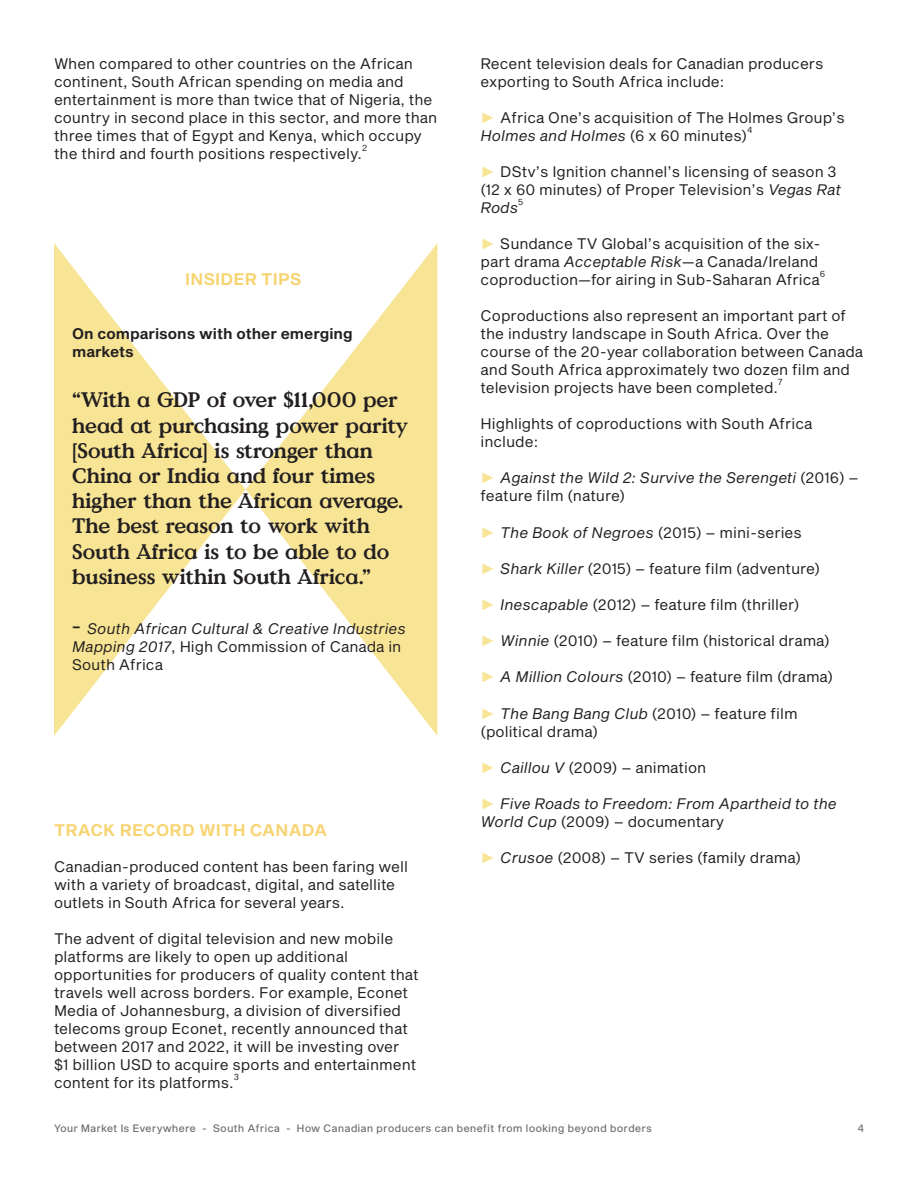
<style>
.page{position:relative;width:918px;height:1188px;background:#fff}
.page>*{position:absolute;margin:0;border:0;box-sizing:border-box;transform-origin:0 0}
.t1{font:700 21px/25.2px "Value Serif";letter-spacing:-.005em;color:#231f20}
.t2{font:16.5px "Sequel Sans Semi Bold Body Text";letter-spacing:.01em;color:#f7d372}
.t3{font:15px/18px "Sequel Sans Book Body Text";color:#231f20}
.t4{font:15px/18px "Sequel Sans Book Oblique Body Text";color:#231f20}
.t5{font:15px/18px "Sequel Sans Semi Bold Body Text";color:#231f20}
.t6{font:10.5px "Sequel Sans Roman Headline";letter-spacing:.06em;color:#6c6d70}
.t7{font:8.7px "Sequel Sans Book Body Text";color:#231f20}
.s1{font-family:"Value Serif";font-weight:700;font-size:21px}
.s2{font-family:"Sequel Sans Book Body Text"}
.s3{font-family:"Arial";font-size:15.15px;color:#f7e494}
.s4{font-family:"Sequel Sans Book Oblique Body Text"}
</style>
<div class="page">
<svg style="left:54px;top:243px;width:192px;height:493px"></svg>
<svg style="left:246px;top:243px;width:191px;height:492px"></svg>
<p class="t3" style="left:54px;top:55px;width:385px">When compared to other countries on the African continent, South African spending on media and entertainment is more than twice that of Nigeria, the country in second place in this sector, and more than three times that of Egypt and Kenya, which occupy the third and fourth positions respectively.</p>
<p class="t7" style="left:362px;top:141px;width:7px">2</p>
<p class="t2" style="left:185px;top:267px;width:118px">INSIDER TIPS</p>
<p class="t5" style="left:72px;top:325px;width:282px">On comparisons with other emerging markets</p>
<p class="t1" style="left:72px;top:387px;width:337px">“With a GDP of over $11,000 per head at purchasing power parity [South Africa] is stronger than<br>China or India and four times higher than the African average.<br>The best reason to work with<br>South Africa is to be able to do business within South Africa.”</p>
<p class="t4" style="left:72px;top:621px;width:335px"><span class="s1">-</span> South African Cultural &amp; Creative Industries<br>Mapping 2017<span class="s2">, High Commission of Canada in<br>South Africa</span></p>
<p class="t2" style="left:54px;top:818px;width:275px">TRACK RECORD WITH CANADA</p>
<p class="t3" style="left:54px;top:858px;width:356px">Canadian-produced content has been faring well with a variety of broadcast, digital, and satellite outlets in South Africa for several years.</p>
<p class="t3" style="left:54px;top:930px;width:366px">The advent of digital television and new mobile platforms are likely to open up additional opportunities for producers of quality content that travels well across borders. For example, Econet Media of Johannesburg, a division of diversified telecoms group Econet, recently announced that between 2017 and 2022, it will be investing over<br>$1 billion USD to acquire sports and entertainment content for its platforms.</p>
<p class="t7" style="left:234px;top:1070px;width:7px">3</p>
<p class="t3" style="left:481px;top:55px;width:344px">Recent television deals for Canadian producers exporting to South Africa include:</p>
<p class="t3" style="left:481px;top:109px;width:366px"><span class="s3">►</span> Africa One’s acquisition of The Holmes Group’s<br><span class="s4">Holmes and Holmes</span> (6 x 60 minutes)</p>
<p class="t7" style="left:747px;top:124px;width:7px">4</p>
<p class="t3" style="left:481px;top:163px;width:358px"><span class="s3">►</span> DStv’s Ignition channel’s licensing of season 3</p>
<p class="t3" style="left:481px;top:181px;width:362px">(12 x 60 minutes) of Proper Television’s <span class="s4">Vegas Rat<br>Rods</span></p>
<p class="t7" style="left:518px;top:196px;width:7px">5</p>
<p class="t3" style="left:481px;top:236px;width:342px"><span class="s3">►</span> Sundance TV Global’s acquisition of the six&shy;part drama <span class="s4">Acceptable Risk</span>—a Canada/Ireland coproduction—for airing in Sub-Saharan Africa</p>
<p class="t7" style="left:820px;top:268px;width:7px">6</p>
<p class="t3" style="left:481px;top:308px;width:384px">Coproductions also represent an important part of the industry landscape in South Africa. Over the course of the 20-year collaboration between Canada and South Africa approximately two dozen film and television projects have been completed.</p>
<p class="t7" style="left:778px;top:376px;width:6px">7</p>
<p class="t3" style="left:481px;top:416px;width:333px">Highlights of coproductions with South Africa include:</p>
<p class="t4" style="left:481px;top:470px;width:380px"><span class="s3">►</span> Against the Wild 2: Survive the Serengeti <span class="s2">(2016) – feature film (nature)</span></p>
<p class="t3" style="left:481px;top:524px;width:323px"><span class="s3">►</span> <span class="s4">The Book of Negroes</span> (2015) – mini-series</p>
<p class="t3" style="left:481px;top:560px;width:341px"><span class="s3">►</span> <span class="s4">Shark Killer</span> (2015) – feature film (adventure)</p>
<p class="t3" style="left:481px;top:596px;width:321px"><span class="s3">►</span> <span class="s4">Inescapable</span> (2012) – feature film (thriller)</p>
<p class="t3" style="left:481px;top:632px;width:351px"><span class="s3">►</span> <span class="s4">Winnie</span> (2010) – feature film (historical drama)</p>
<p class="t3" style="left:481px;top:669px;width:354px"><span class="s3">►</span> <span class="s4">A Million Colours</span> (2010) – feature film (drama)</p>
<p class="t3" style="left:481px;top:705px;width:319px"><span class="s3">►</span> <span class="s4">The Bang Bang Club</span> (2010) – feature film</p>
<p class="t3" style="left:481px;top:723px;width:119px">(political drama)</p>
<p class="t3" style="left:481px;top:759px;width:227px"><span class="s3">►</span> <span class="s4">Caillou V</span> (2009) – animation</p>
<p class="t4" style="left:481px;top:795px;width:358px"><span class="s3">►</span> Five Roads to Freedom: From Apartheid to the<br>World Cup <span class="s2">(2009) – documentary</span></p>
<p class="t3" style="left:481px;top:849px;width:322px"><span class="s3">►</span> <span class="s4">Crusoe</span> (2008) – TV series (family drama)</p>
<p class="t6" style="left:54px;top:1121px;width:599px">Your Market Is Everywhere - South Africa - How Canadian producers can benefit from looking beyond borders</p>
<p class="t6" style="left:858px;top:1121px;width:8px">4</p>
</div>
